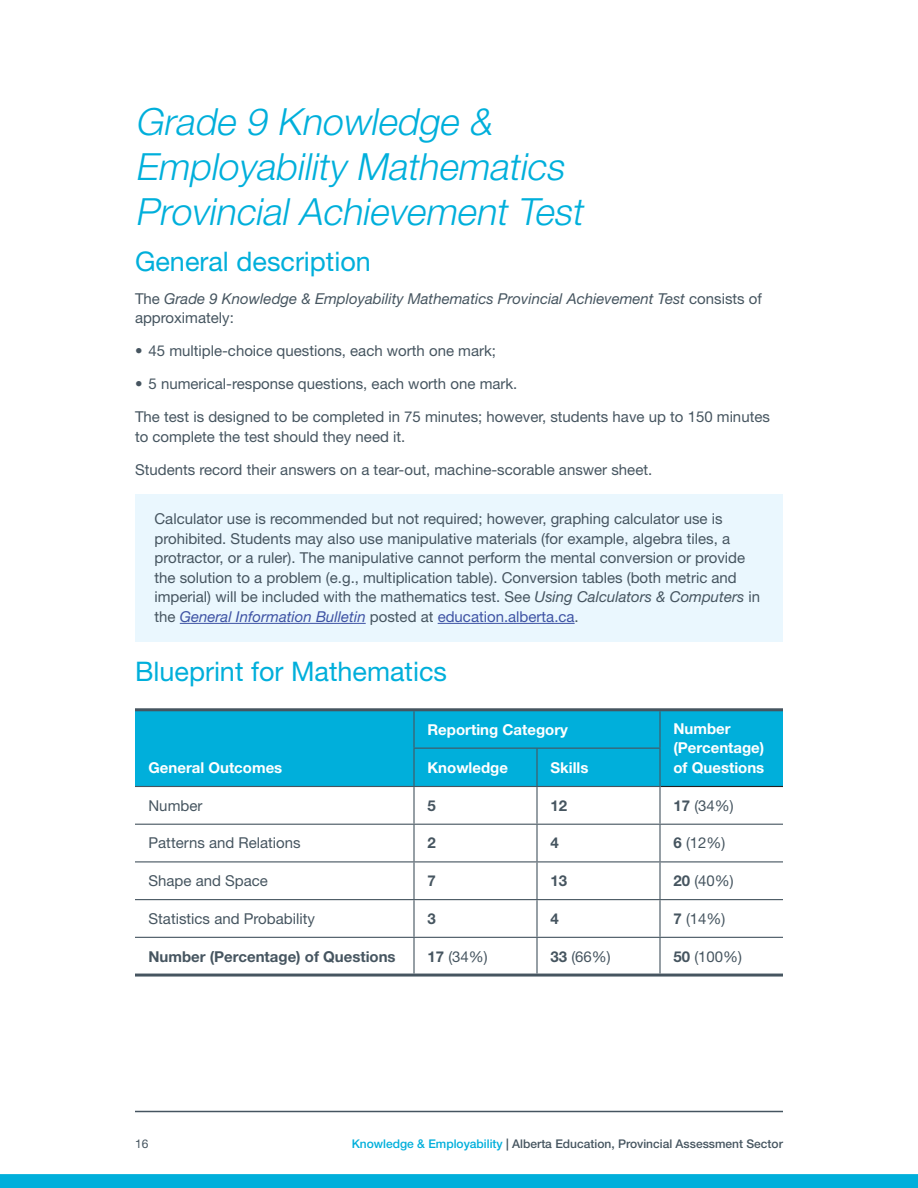
<style>
.page{position:relative;width:918px;height:1188px;background:#fff}
.page>*{position:absolute;margin:0;border:0;box-sizing:border-box;transform-origin:0 0}
.Main_heading{font:italic 300 37.5px/45px "Helvetica Neue LT Std";color:#00afdb}
.Subheading{font:27px "Helvetica Neue LT Std";color:#00afdb}
.Body_copy{font:15px/19.5px "Helvetica Neue LT Std";color:#465560}
.Body_copy-2{font:italic 15px/19.5px "Helvetica Neue LT Std";color:#465560}
.Table_heading{font:700 15px/19.5px "Helvetica Neue LT Std";color:#fff}
.Body_copy_CENTRE{font:15px "Helvetica Neue LT Std";color:#465560}
.Body_copy-3{font:700 15px "Helvetica Neue LT Std";color:#465560}
.Body_copy_CENTRE-2{font:700 15px "Helvetica Neue LT Std";color:#465560}
.t1{font:500 12px "Helvetica Neue LT Std";color:#465560}
.t2{font:12px "Helvetica Neue LT Std";color:#465560}
.s1{font-style:normal}
.s2{font-style:italic}
.s3{font-style:italic;color:#3e53a4}
.s4{color:#3e53a4}
.s5{font-weight:700}
.s6{color:#00afdb}
</style>
<div class="page">
<hr style="left:135px;top:1111px;width:648px;height:1px;background:#465560">
<svg style="left:0;top:1174px;width:918px;height:14px;background:#01afdb"></svg>
<div style="left:135px;top:494px;width:648px;height:147px;background:#eaf7fe"></div>
<hr style="left:180px;top:623px;width:186px;height:1px;background:#3e53a4">
<hr style="left:438px;top:623px;width:137px;height:1px;background:#3e53a4">
<div style="left:135px;top:711px;width:648px;height:75px;background:#00afdb"></div>
<hr style="left:661px;top:786px;width:122px;height:1px;background:#231f20">
<hr style="left:414px;top:974px;width:123px;height:3px;background:#465560">
<hr style="left:537px;top:974px;width:123px;height:3px;background:#465560">
<hr style="left:660px;top:974px;width:123px;height:3px;background:#465560">
<hr style="left:135px;top:974px;width:279px;height:3px;background:#465560">
<hr style="left:135px;top:786px;width:279px;height:1px;background:#465560">
<hr style="left:413px;top:711px;width:2px;height:37px;background:#465560">
<hr style="left:659px;top:711px;width:2px;height:37px;background:#465560">
<hr style="left:413px;top:748px;width:124px;height:1px;background:#465560">
<hr style="left:413px;top:749px;width:2px;height:37px;background:#465560">
<hr style="left:537px;top:748px;width:124px;height:1px;background:#465560">
<hr style="left:536px;top:749px;width:2px;height:37px;background:#465560">
<hr style="left:659px;top:749px;width:2px;height:37px;background:#465560">
<hr style="left:135px;top:708px;width:279px;height:3px;background:#465560">
<hr style="left:414px;top:708px;width:123px;height:3px;background:#465560">
<hr style="left:537px;top:708px;width:123px;height:3px;background:#465560">
<hr style="left:660px;top:708px;width:123px;height:3px;background:#465560">
<hr style="left:413px;top:787px;width:2px;height:37px;background:#465560">
<hr style="left:536px;top:787px;width:2px;height:37px;background:#465560">
<hr style="left:659px;top:787px;width:2px;height:37px;background:#465560">
<hr style="left:135px;top:824px;width:279px;height:1px;background:#465560">
<hr style="left:414px;top:824px;width:123px;height:1px;background:#465560">
<hr style="left:413px;top:825px;width:2px;height:36px;background:#465560">
<hr style="left:537px;top:824px;width:123px;height:1px;background:#465560">
<hr style="left:536px;top:825px;width:2px;height:36px;background:#465560">
<hr style="left:660px;top:824px;width:123px;height:1px;background:#465560">
<hr style="left:659px;top:825px;width:2px;height:36px;background:#465560">
<hr style="left:135px;top:861px;width:279px;height:1px;background:#465560">
<hr style="left:414px;top:861px;width:123px;height:1px;background:#465560">
<hr style="left:413px;top:862px;width:2px;height:37px;background:#465560">
<hr style="left:537px;top:861px;width:123px;height:1px;background:#465560">
<hr style="left:536px;top:862px;width:2px;height:37px;background:#465560">
<hr style="left:660px;top:861px;width:123px;height:1px;background:#465560">
<hr style="left:659px;top:862px;width:2px;height:37px;background:#465560">
<hr style="left:135px;top:899px;width:279px;height:1px;background:#465560">
<hr style="left:414px;top:899px;width:123px;height:1px;background:#465560">
<hr style="left:413px;top:900px;width:2px;height:37px;background:#465560">
<hr style="left:537px;top:899px;width:123px;height:1px;background:#465560">
<hr style="left:536px;top:900px;width:2px;height:37px;background:#465560">
<hr style="left:660px;top:899px;width:123px;height:1px;background:#465560">
<hr style="left:659px;top:900px;width:2px;height:37px;background:#465560">
<hr style="left:135px;top:937px;width:279px;height:1px;background:#465560">
<hr style="left:414px;top:937px;width:123px;height:1px;background:#465560">
<hr style="left:413px;top:938px;width:2px;height:36px;background:#465560">
<hr style="left:537px;top:937px;width:123px;height:1px;background:#465560">
<hr style="left:536px;top:938px;width:2px;height:36px;background:#465560">
<hr style="left:660px;top:937px;width:123px;height:1px;background:#465560">
<hr style="left:659px;top:938px;width:2px;height:36px;background:#465560">
<hr style="left:414px;top:786px;width:123px;height:1px;background:#465560">
<hr style="left:537px;top:786px;width:124px;height:1px;background:#465560">
<p class="Main_heading" style="left:135px;top:98px;width:457px">Grade 9 Knowledge &amp;<br>Employability Mathematics<br>ProvincialAchievementTest</p>
<p class="Subheading" style="left:135px;top:245px;width:238px">General description</p>
<p class="Body_copy-2" style="left:135px;top:288px;width:629px"><span class="s1">The</span> Grade 9 Knowledge &amp; Employability Mathematics Provincial Achievement Test <span class="s1">consists of approximately:</span></p>
<p class="Body_copy" style="left:135px;top:341px;width:363px">• 45 multiple-choice questions, each worth one mark;</p>
<p class="Body_copy" style="left:135px;top:374px;width:384px">• 5 numerical-response questions, each worth one mark.</p>
<p class="Body_copy" style="left:135px;top:407px;width:636px">The test is designed to be completed in 75 minutes; however, students have up to 150 minutes to complete the test should they need it.</p>
<p class="Body_copy" style="left:135px;top:459px;width:519px">Students record their answers on a tear-out, machine-scorable answer sheet.</p>
<p class="Body_copy" style="left:154px;top:509px;width:607px">Calculator use is recommended but not required; however, graphing calculator use is prohibited. Students may also use manipulative materials (for example, algebra tiles, a protractor, or a ruler). The manipulative cannot perform the mental conversion or provide the solution to a problem (e.g., multiplication table). Conversion tables (both metric and imperial) will be included with the mathematics test. See <span class="s2">Using Calculators &amp; Computers</span> in the <span class="s3">General Information Bulletin</span> posted at <span class="s4">education.alberta.ca</span>.</p>
<p class="Subheading" style="left:135px;top:656px;width:314px">Blueprint for Mathematics</p>
<p class="Table_heading" style="left:148px;top:758px;width:135px">General Outcomes</p>
<p class="Table_heading" style="left:428px;top:719px;width:142px">Reporting Category</p>
<p class="Table_heading" style="left:674px;top:719px;width:92px">Number (Percentage)</p>
<p class="Table_heading" style="left:428px;top:758px;width:82px">Knowledge</p>
<p class="Table_heading" style="left:550px;top:758px;width:40px">Skills</p>
<p class="Table_heading" style="left:674px;top:758px;width:92px">of Questions</p>
<p class="Body_copy" style="left:148px;top:795px;width:55px">Number</p>
<p class="Body_copy_CENTRE-2" style="left:428px;top:796px;width:10px">5</p>
<p class="Body_copy_CENTRE-2" style="left:550px;top:796px;width:18px">12</p>
<p class="Body_copy_CENTRE" style="left:674px;top:796px;width:62px"><span class="s5">17</span> (34%)</p>
<p class="Body_copy" style="left:148px;top:833px;width:154px">Patterns and Relations</p>
<p class="Body_copy_CENTRE-2" style="left:428px;top:834px;width:10px">2</p>
<p class="Body_copy_CENTRE-2" style="left:550px;top:834px;width:10px">4</p>
<p class="Body_copy_CENTRE" style="left:674px;top:834px;width:53px"><span class="s5">6</span> (12%)</p>
<p class="Body_copy" style="left:148px;top:871px;width:121px">Shape and Space</p>
<p class="Body_copy_CENTRE-2" style="left:428px;top:871px;width:10px">7</p>
<p class="Body_copy_CENTRE-2" style="left:550px;top:871px;width:18px">13</p>
<p class="Body_copy_CENTRE" style="left:674px;top:872px;width:62px"><span class="s5">20</span> (40%)</p>
<p class="Body_copy" style="left:148px;top:909px;width:168px">Statistics and Probability</p>
<p class="Body_copy_CENTRE-2" style="left:428px;top:909px;width:10px">3</p>
<p class="Body_copy_CENTRE-2" style="left:550px;top:909px;width:10px">4</p>
<p class="Body_copy_CENTRE" style="left:674px;top:910px;width:53px"><span class="s5">7</span> (14%)</p>
<p class="Body_copy-3" style="left:148px;top:947px;width:249px">Number (Percentage) of Questions</p>
<p class="Body_copy_CENTRE" style="left:428px;top:947px;width:62px"><span class="s5">17</span> (34%)</p>
<p class="Body_copy_CENTRE" style="left:550px;top:947px;width:62px"><span class="s5">33</span> (66%)</p>
<p class="Body_copy_CENTRE" style="left:674px;top:947px;width:70px"><span class="s5">50</span> (100%)</p>
<p class="t2" style="left:135px;top:1137px;width:15px">16</p>
<p class="t1" style="left:352px;top:1137px;width:433px"><span class="s6">Knowledge &amp; Employability</span> | Alberta Education, Provincial Assessment Sector</p>
</div>
